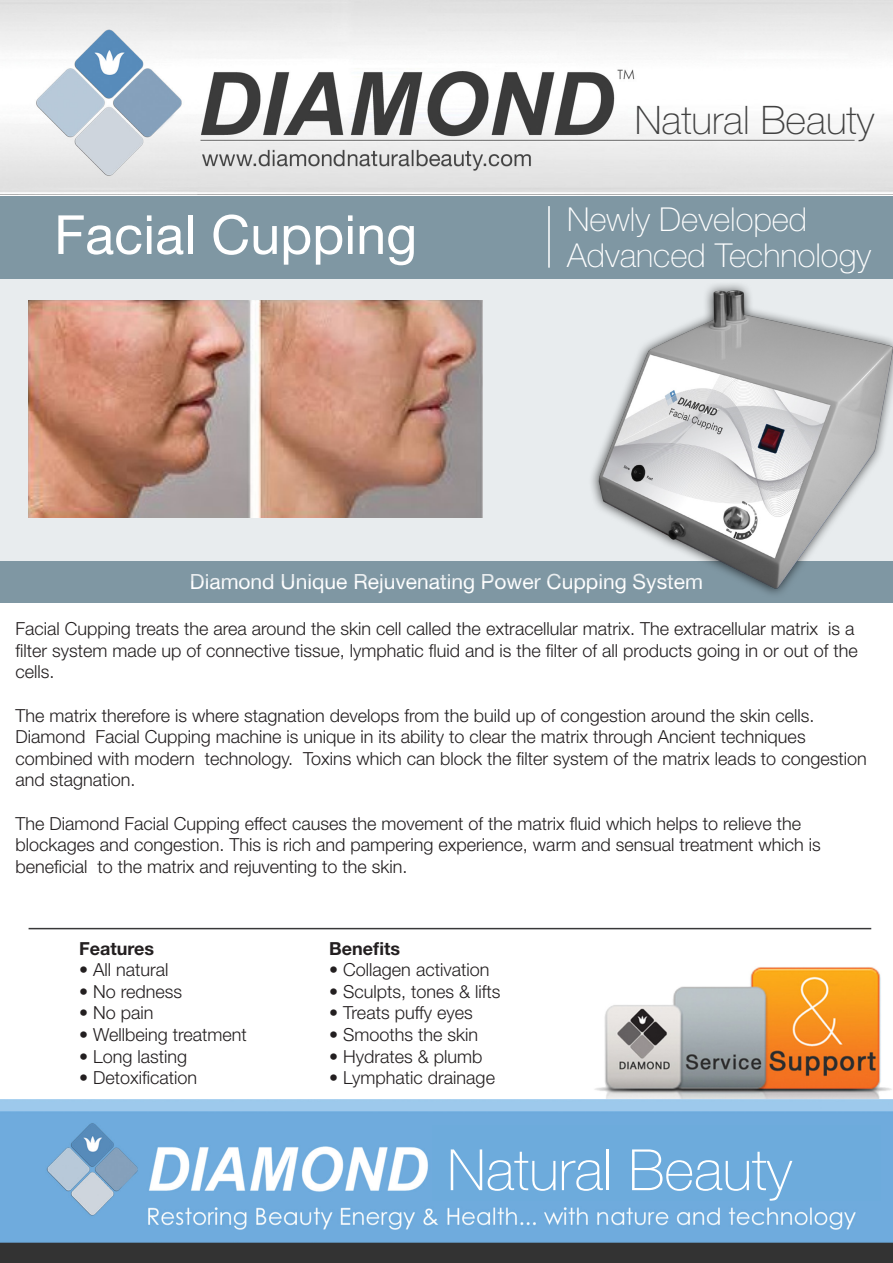
<style>
.page{position:relative;width:893px;height:1263px;background:#fff}
.page>*{position:absolute;margin:0;border:0;box-sizing:border-box;transform-origin:0 0}
.t1{font:100 57px "Helvetica Neue LT Std";color:#fff}
.t2{font:54px "Helvetica Neue LT Std";color:#fff}
.t3{font:100 39.3px "Helvetica Neue LT Std";color:#414141}
.t4{font:100 33px "Helvetica Neue LT Std";color:#fff}
.t5{font:21px "Helvetica Neue LT Std";color:#fff}
.t6{font:300 18px/21.6px "Helvetica Neue LT Std";color:#231f20}
.t7{font:700 18px "Helvetica Neue LT Std";color:#231f20}
</style>
<div class="page">
<img style="left:593px;top:967px;width:300px;height:133px">
<div style="left:0;top:561px;width:893px;height:41px;background:#7f97a3"></div>
<hr style="left:29px;top:928px;width:842px;height:1px;background:#383839">
<div style="left:0;top:280px;width:561px;height:281px;background:#e8ecee"></div>
<img style="left:0;top:1100px;width:893px;height:143px">
<div style="left:0;top:1243px;width:893px;height:20px;background:#333"></div>
<div style="left:0;top:196px;width:893px;height:83px;background:#7f97a3"></div>
<hr style="left:548px;top:206px;width:2px;height:62px;background:#fff">
<div style="left:432px;top:1125px;width:448px;height:76px;background:#6dabdc"></div>
<img style="left:29px;top:301px;width:453px;height:217px">
<img style="left:561px;top:279px;width:332px;height:324px">
<img style="left:0;top:0;width:893px;height:195px">
<p class="t3" style="left:635px;top:97px;width:241px">Natural Beauty</p>
<p class="t2" style="left:54px;top:203px;width:365px">Facial Cupping</p>
<p class="t4" style="left:567px;top:201px;width:242px">Newly Developed</p>
<p class="t4" style="left:567px;top:237px;width:305px">Advanced Technology</p>
<p class="t5" style="left:190px;top:569px;width:515px">Diamond Unique Rejuvenating Power Cupping System</p>
<p class="t6" style="left:15px;top:618px;width:844px">Facial Cupping treats the area around the skin cell called the extracellular matrix. The extracellular matrix is a filter system made up of connective tissue, lymphatic fluid and is the filter of all products going in or out of the cells.</p>
<p class="t6" style="left:15px;top:704px;width:853px">The matrix therefore is where stagnation develops from the build up of congestion around the skin cells.<br>Diamond Facial Cupping machine is unique in its ability to clear the matrix through Ancient techniques combined with modern technology. Toxins which can block the filter system of the matrix leads to congestion and stagnation.</p>
<p class="t6" style="left:15px;top:812px;width:807px">The Diamond Facial Cupping effect causes the movement of the matrix fluid which helps to relieve the blockages and congestion. This is rich and pampering experience, warm and sensual treatment which is beneficial to the matrix and rejuventing to the skin.</p>
<p class="t7" style="left:79px;top:937px;width:77px">Features</p>
<p class="t6" style="left:79px;top:959px;width:91px">• All natural</p>
<p class="t6" style="left:79px;top:980px;width:105px">• No redness</p>
<p class="t6" style="left:79px;top:1002px;width:76px">• No pain</p>
<p class="t6" style="left:79px;top:1023px;width:169px">• Wellbeing treatment</p>
<p class="t6" style="left:79px;top:1045px;width:110px">• Long lasting</p>
<p class="t6" style="left:79px;top:1067px;width:120px">• Detoxification</p>
<p class="t7" style="left:329px;top:937px;width:73px">Benefits</p>
<p class="t6" style="left:329px;top:959px;width:162px">• Collagen activation</p>
<p class="t6" style="left:329px;top:980px;width:173px">• Sculpts, tones &amp; lifts</p>
<p class="t6" style="left:329px;top:1002px;width:145px">• Treats puffy eyes</p>
<p class="t6" style="left:329px;top:1023px;width:151px">• Smooths the skin</p>
<p class="t6" style="left:329px;top:1045px;width:155px">• Hydrates &amp; plumb</p>
<p class="t6" style="left:329px;top:1067px;width:167px">• Lymphatic drainage</p>
<p class="t1" style="left:447px;top:1137px;width:346px">Natural Beauty</p>
</div>
